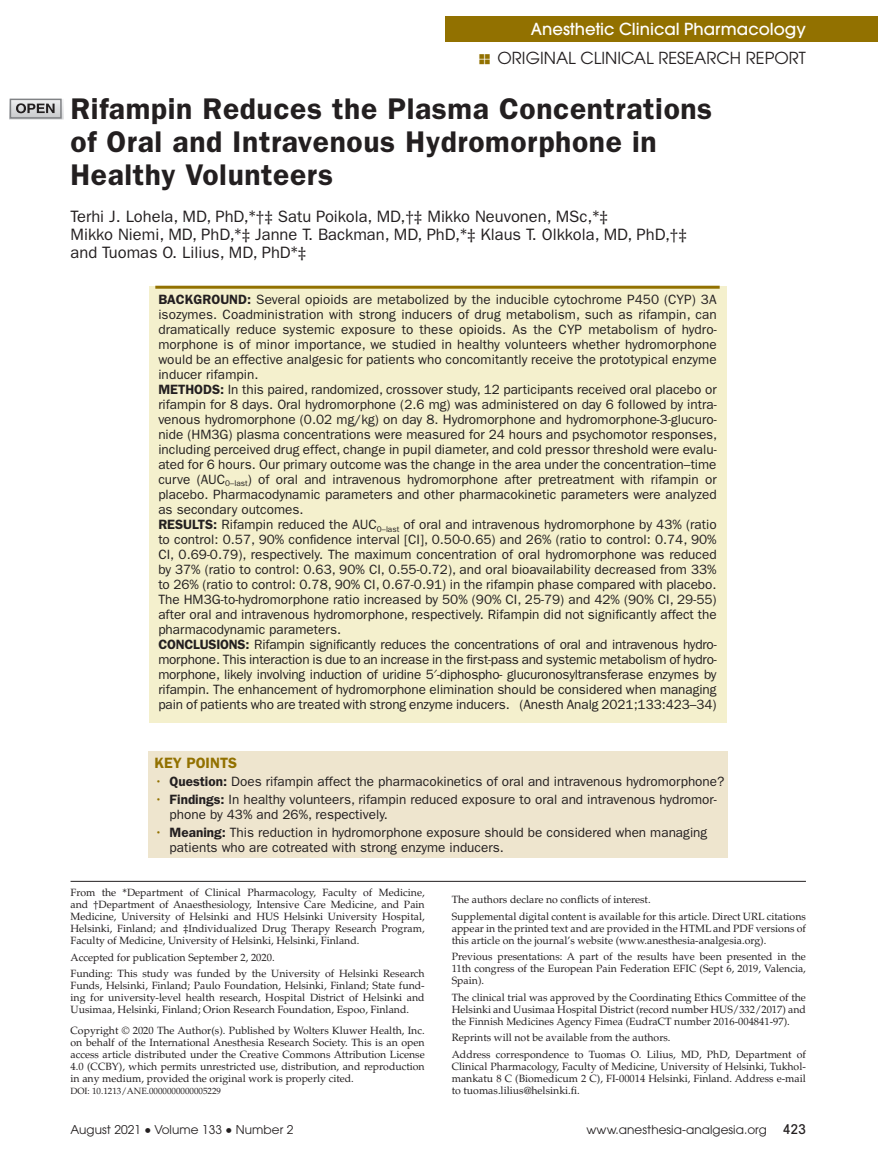
<style>
.page{position:relative;width:878px;height:1175px;background:#fff}
.page>*{position:absolute;margin:0;border:0;box-sizing:border-box;transform-origin:0 0}
.t1{font:600 30px/33px "ITC Franklin Gothic Std";letter-spacing:.02em;color:#231f20}
.t2{font:16.5px/18px "ITC Franklin Gothic Std";color:#231f20}
.t3{font:16.5px "Avant Garde";color:#231f20}
.t4{font:500 16.5px "Avant Garde";color:#fff}
.t5{font:600 15px "ITC Franklin Gothic Std";color:#927100}
.t6{font:13.5px/15px "ITC Franklin Gothic Std";color:#231f20}
.t7{font:12px "Avant Garde";letter-spacing:.005em;color:#231f20}
.t8{font:10.5px/12px "Palatino LT Std";color:#231f20;text-align:justify}
.t9{font:9px "Palatino LT Std";color:#231f20}
.s1{font-family:"Cambria Math"}
.s2{font-weight:600}
.s3{font-family:"Gandhari Unicode"}
.s4{color:#927100}
.s5{font-family:"Gandhari Unicode";font-size:18.75px}
.s6{font-weight:500;font-stretch:condensed;font-size:13.5px}
</style>
<div class="page">
<div style="left:148px;top:752px;width:580px;height:106px;background:#eee5ce"></div>
<div style="left:148px;top:286px;width:578px;height:436px;background:#f4f0cd"></div>
<hr style="left:155px;top:286px;width:564px;height:3px;background:#927100">
<hr style="left:70px;top:881px;width:736px;height:1px;background:#231f20">
<div style="left:445px;top:16px;width:433px;height:25px;background:#927100"></div>
<img style="left:9px;top:98px;width:54px;height:22px">
<div style="left:10px;top:99px;width:52px;height:20px;border:1px solid #808285"></div>
<svg style="left:16px;top:103px;width:39px;height:10px"></svg>
<p class="t4" style="left:531px;top:19px;width:276px">Anesthetic Clinical Pharmacology</p>
<p class="t3" style="left:497px;top:49px;width:310px">Original Clinical Research Report</p>
<h1 class="t1" style="left:70px;top:92px;width:643px">Rifampin Reduces the Plasma Concentrations of Oral and Intravenous Hydromorphone in<br>Healthy Volunteers</h1>
<p class="t2" style="left:70px;top:207px;width:618px">Terhi J. Lohela, MD, PhD,<span class="s1">*†‡</span> Satu Poikola, MD,<span class="s1">†‡</span> Mikko Neuvonen, MSc,<span class="s1">*‡<br></span>Mikko Niemi, MD, PhD,<span class="s1">*‡</span> Janne T. Backman, MD, PhD,<span class="s1">*‡</span> Klaus T. Olkkola, MD, PhD,<span class="s1">†‡ </span>and Tuomas O. Lilius, MD, PhD<span class="s1">*‡</span></p>
<p class="t6" style="left:158px;top:292px;width:560px"><span class="s2">BACKGROUND:</span> Several opioids are metabolized by the inducible cytochrome P450 (CYP) 3A isozymes. Coadministration with strong inducers of drug metabolism, such as rifampin, can dramatically reduce systemic exposure to these opioids. As the CYP metabolism of hydro&shy;morphone is of minor importance, we studied in healthy volunteers whether hydromorphone would be an effective analgesic for patients who concomitantly receive the prototypical enzyme inducer rifampin.<br><span class="s2">METHODS:</span> In this paired, randomized, crossover study, 12 participants received oral placebo or rifampin for 8 days. Oral hydromorphone (2.6 mg) was administered on day 6 followed by intra&shy;venous hydromorphone (0.02 mg/kg) on day 8. Hydromorphone and hydromorphone-3-glucuro&shy;nide (HM3G) plasma concentrations were measured for 24 hours and psychomotor responses, including perceived drug effect, change in pupil diameter, and cold pressor threshold were evalu&shy;ated for 6 hours. Our primary outcome was the change in the area under the concentration–time curve (AUC<sub>0–last</sub>) of oral and intravenous hydromorphone after pretreatment with rifampin or placebo. Pharmacodynamic parameters and other pharmacokinetic parameters were analyzed as secondary outcomes.<br><span class="s2">RESULTS:</span> Rifampin reduced the AUC<sub>0–last</sub> of oral and intravenous hydromorphone by 43% (ratio to control: 0.57, 90% confidence interval [CI], 0.50-0.65) and 26% (ratio to control: 0.74, 90% CI, 0.69-0.79), respectively. The maximum concentration of oral hydromorphone was reduced by 37% (ratio to control: 0.63, 90% CI, 0.55-0.72), and oral bioavailability decreased from 33% to 26% (ratio to control: 0.78, 90% CI, 0.67-0.91) in the rifampin phase compared with placebo.<br>The HM3G-to-hydromorphone ratio increased by 50% (90% CI, 25-79) and 42% (90% CI, 29-55) after oral and intravenous hydromorphone, respectively. Rifampin did not significantly affect the pharmacodynamic parameters.<br><span class="s2">CONCLUSIONS:</span> Rifampin significantly reduces the concentrations of oral and intravenous hydro&shy;morphone. This interaction is due to an increase in the first-pass and systemic metabolism of hydro&shy;morphone, likely involving induction of uridine 5<span class="s3">′</span>-diphospho- glucuronosyltransferase enzymes by rifampin. The enhancement of hydromorphone elimination should be considered when managing pain of patients who are treated with strong enzyme inducers. (Anesth Analg 2021;133:423–34)</p>
<p class="t5" style="left:154px;top:754px;width:84px">KEY POINTS</p>
<p class="t6" style="left:154px;top:774px;width:571px"><span class="s4">•</span> <span class="s2">Question:</span> Does rifampin affect the pharmacokinetics of oral and intravenous hydromorphone?</p>
<p class="t6" style="left:169px;top:792px;width:548px;text-indent:-15px"><span class="s4">•</span> <span class="s2">Findings:</span> In healthy volunteers, rifampin reduced exposure to oral and intravenous hydromor&shy;phone by 43% and 26%, respectively.</p>
<p class="t6" style="left:169px;top:825px;width:539px;text-indent:-15px"><span class="s4">•</span> <span class="s2">Meaning:</span> This reduction in hydromorphone exposure should be considered when managing patients who are cotreated with strong enzyme inducers.</p>
<p class="t8" style="left:70px;top:886px;width:356px">From the <span class="s1">*</span>Department of Clinical Pharmacology, Faculty of Medicine, and <span class="s1">†</span>Department of Anaesthesiology, Intensive Care Medicine, and Pain Medicine, University of Helsinki and HUS Helsinki University Hospital, Helsinki, Finland; and <span class="s1">‡</span>Individualized Drug Therapy Research Program, Faculty of Medicine, University of Helsinki, Helsinki, Finland.</p>
<p class="t8" style="left:70px;top:948px;width:356px;line-height:16.5px">Accepted for publication September 2, 2020.<br>Funding: This study was funded by the University of Helsinki Research</p>
<p class="t8" style="left:70px;top:979px;width:356px">Funds, Helsinki, Finland; Paulo Foundation, Helsinki, Finland; State fund&shy;ing for university-level health research, Hospital District of Helsinki and Uusimaa, Helsinki, Finland; Orion Research Foundation, Espoo, Finland.</p>
<p class="t8" style="left:70px;top:1024px;width:356px">Copyright © 2020 The Author(s). Published by Wolters Kluwer Health, Inc. on behalf of the International Anesthesia Research Society. This is an open access article distributed under the Creative Commons Attribution License 4.0 (CCBY), which permits unrestricted use, distribution, and reproduction in any medium, provided the original work is properly cited.</p>
<p class="t9" style="left:70px;top:1085px;width:152px">DOI: 10.1213/ANE.0000000000005229</p>
<p class="t8" style="left:452px;top:891px;width:355px;line-height:16.5px">The authors declare no conflicts of interest.<br>Supplemental digital content is available for this article. Direct URL citations</p>
<p class="t8" style="left:452px;top:922px;width:356px">appear in the printed text and are provided in the HTML and PDF versions of this article on the journal’s website (www.anesthesia-analgesia.org).</p>
<p class="t8" style="left:452px;top:951px;width:356px">Previous presentations: A part of the results have been presented in the 11th congress of the European Pain Federation EFIC (Sept 6, 2019, Valencia, Spain).</p>
<p class="t8" style="left:452px;top:991px;width:356px">The clinical trial was approved by the Coordinating Ethics Committee of the Helsinki and Uusimaa Hospital District (record number HUS/332/2017) and the Finnish Medicines Agency Fimea (EudraCT number 2016-004841-97).</p>
<p class="t8" style="left:452px;top:1029px;width:356px;line-height:16.5px">Reprints will not be available from the authors.<br>Address correspondence to Tuomas O. Lilius, MD, PhD, Department of</p>
<p class="t8" style="left:452px;top:1060px;width:356px">Clinical Pharmacology, Faculty of Medicine, University of Helsinki, Tukhol&shy;mankatu 8 C (Biomedicum 2 C), FI-00014 Helsinki, Finland. Address e-mail to tuomas.lilius@helsinki.fi.</p>
<p class="t7" style="left:70px;top:1123px;width:224px">August 2021 <span class="s5">•</span> Volume 133 <span class="s5">•</span> Number 2</p>
<p class="t7" style="left:586px;top:1123px;width:221px">www.anesthesia-analgesia.org <span class="s6">423</span></p>
</div>
